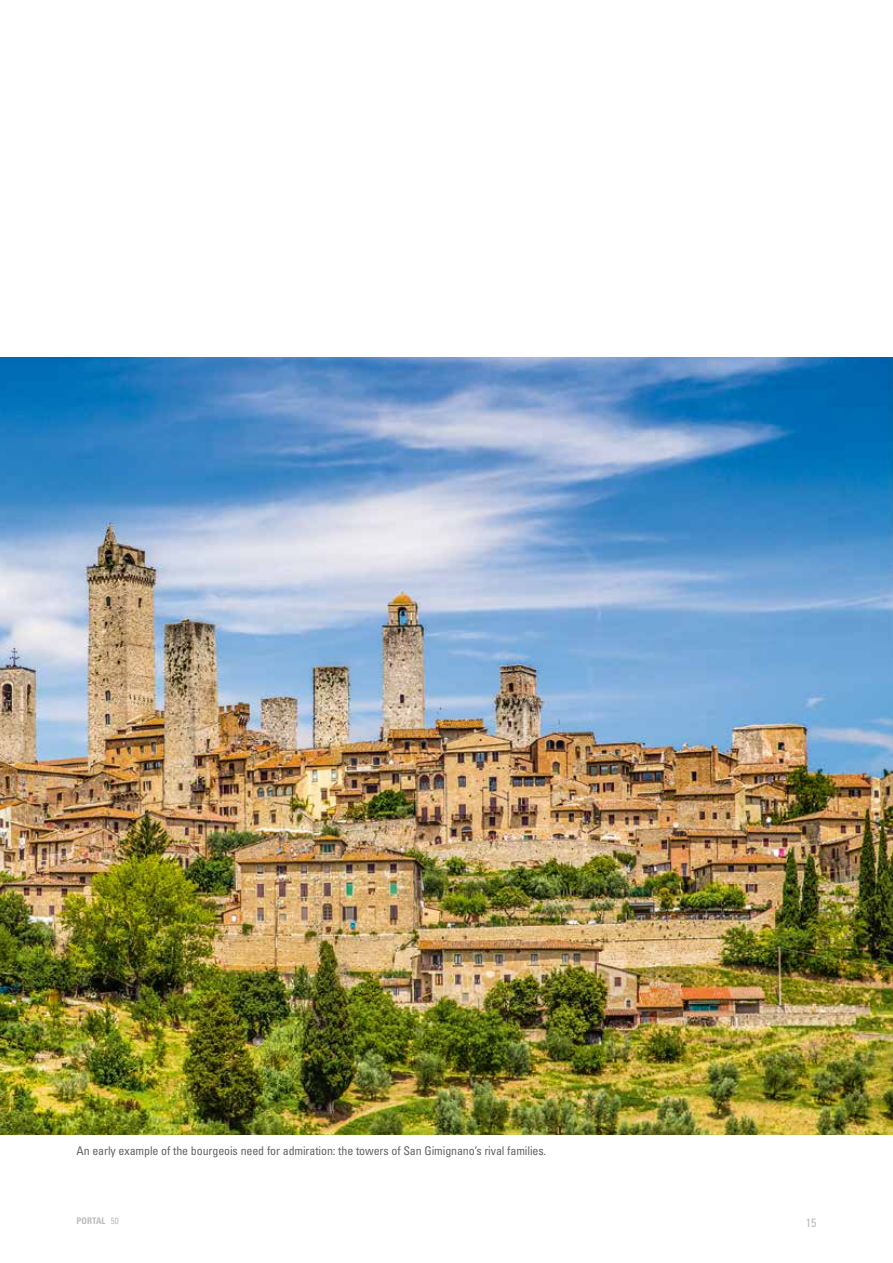
<style>
.page{position:relative;width:893px;height:1263px;background:#fff}
.page>*{position:absolute;margin:0;border:0;box-sizing:border-box;transform-origin:0 0}
.t1{font:condensed 12px "Univers";letter-spacing:-.01em;color:#636466}
.t2{font:condensed 12px "Univers";color:#babcbe}
.t3{font:700 condensed 9px "Univers";color:#babcbe}
.s1{font-weight:400}
</style>
<div class="page">
<img style="left:0;top:357px;width:893px;height:777px">
<p class="t1" style="left:77px;top:1143px;width:471px">An early example of the bourgeois need for admiration: the towers of San Gimignano’s rival families.</p>
<p class="t3" style="left:77px;top:1215px;width:44px">PORTAL <span class="s1">50</span></p>
<p class="t2" style="left:806px;top:1215px;width:12px">15</p>
</div>
